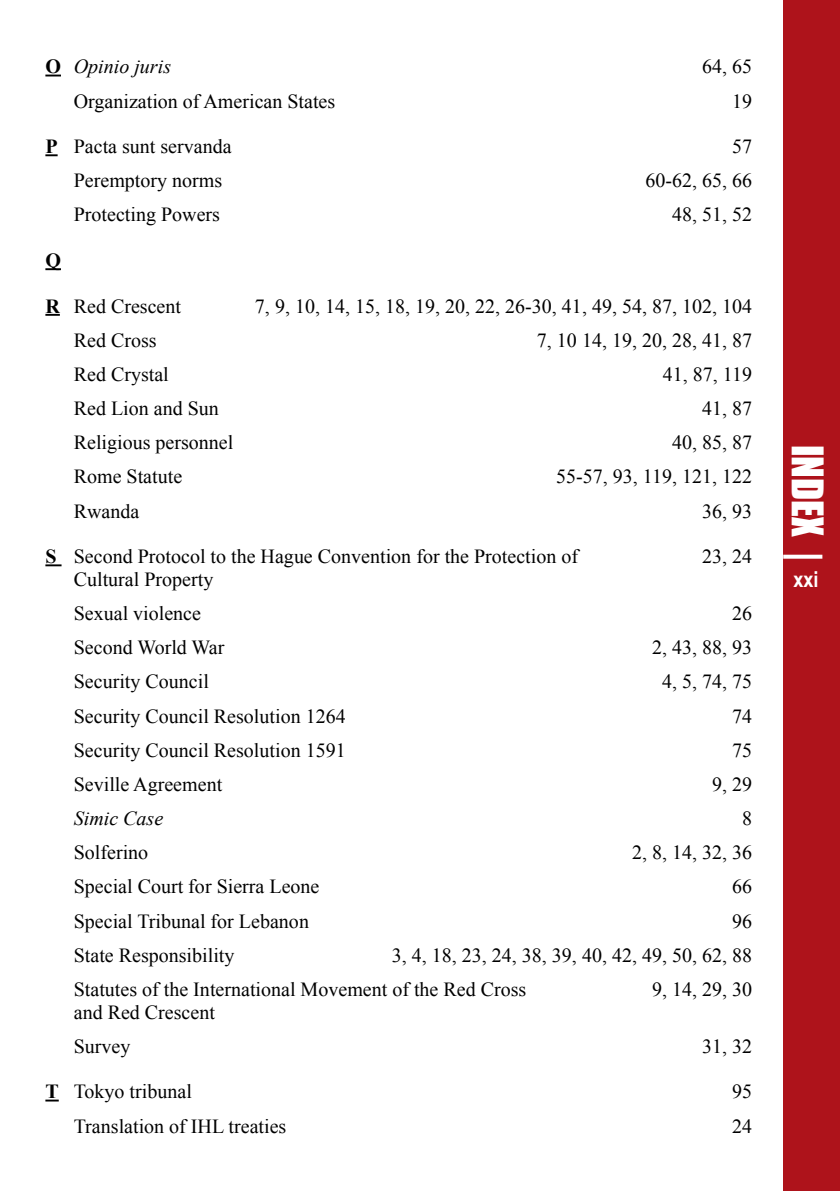
<style>
.page{position:relative;width:840px;height:1191px;background:#fff}
.page>*{position:absolute;margin:0;border:0;box-sizing:border-box;transform-origin:0 0}
.t1{font:40px "Impact";color:#fff}
.t2{font:700 22px "Arial Narrow";color:#fff}
.t3{font:20px/34.2px "Times New Roman";color:#000}
.t4{font:italic 20px "Times New Roman";color:#000}
.t5{font:700 20px "Times New Roman";color:#000}
.s1{font-weight:700;font-style:normal}
.s2{font-weight:700}
</style>
<div class="page">
<div style="left:782px;top:0;width:57px;height:1191px;background:#ae131b"></div>
<svg style="left:782px;top:554px;width:39px;height:4px"></svg>
<svg style="left:45px;top:75px;width:16px;height:1px"></svg>
<svg style="left:45px;top:154px;width:13px;height:2px"></svg>
<svg style="left:45px;top:268px;width:16px;height:2px"></svg>
<svg style="left:45px;top:314px;width:15px;height:2px"></svg>
<svg style="left:45px;top:564px;width:16px;height:2px"></svg>
<svg style="left:45px;top:1099px;width:14px;height:2px"></svg>
<p class="t4" style="left:45px;top:53px;width:127px"><span class="s1">O</span> Opinio juris</p>
<p class="t3" style="left:701px;top:49px;width:51px">64, 65</p>
<p class="t3" style="left:74px;top:83px;width:263px">Organization of American States</p>
<p class="t3" style="left:731px;top:83px;width:21px">19</p>
<p class="t3" style="left:45px;top:129px;width:188px"><span class="s2">P</span> Pacta sunt servanda</p>
<p class="t3" style="left:731px;top:129px;width:21px">57</p>
<p class="t3" style="left:74px;top:163px;width:150px">Peremptory norms</p>
<p class="t3" style="left:645px;top:163px;width:108px">60-62, 65, 66</p>
<p class="t3" style="left:74px;top:197px;width:148px">Protecting Powers</p>
<p class="t3" style="left:671px;top:197px;width:81px">48, 51, 52</p>
<p class="t5" style="left:45px;top:246px;width:17px">Q</p>
<p class="t3" style="left:45px;top:288px;width:137px"><span class="s2">R</span> Red Crescent</p>
<p class="t3" style="left:255px;top:288px;width:498px">7, 9, 10, 14, 15, 18, 19, 20, 22, 26-30, 41, 49, 54, 87, 102, 104</p>
<p class="t3" style="left:74px;top:323px;width:84px">Red Cross</p>
<p class="t3" style="left:536px;top:323px;width:216px">7, 10 14, 19, 20, 28, 41, 87</p>
<p class="t3" style="left:74px;top:357px;width:96px">Red Crystal</p>
<p class="t3" style="left:662px;top:357px;width:91px">41, 87, 119</p>
<p class="t3" style="left:74px;top:391px;width:146px">Red Lion and Sun</p>
<p class="t3" style="left:701px;top:391px;width:51px">41, 87</p>
<p class="t3" style="left:74px;top:425px;width:161px">Religious personnel</p>
<p class="t3" style="left:671px;top:425px;width:81px">40, 85, 87</p>
<p class="t3" style="left:74px;top:459px;width:110px">Rome Statute</p>
<p class="t3" style="left:555px;top:459px;width:197px">55-57, 93, 119, 121, 122</p>
<p class="t3" style="left:74px;top:493px;width:67px">Rwanda</p>
<p class="t3" style="left:701px;top:493px;width:51px">36, 93</p>
<p class="t3" style="left:45px;top:539px;width:534px"><span class="s2">S</span> Second Protocol to the Hague Convention for the Protection of</p>
<p class="t3" style="left:701px;top:539px;width:51px">23, 24</p>
<p class="t3" style="left:74px;top:562px;width:141px">Cultural Property<br>Sexual violence</p>
<p class="t3" style="left:731px;top:596px;width:21px">26</p>
<p class="t3" style="left:74px;top:630px;width:152px">Second World War</p>
<p class="t3" style="left:651px;top:630px;width:101px">2, 43, 88, 93</p>
<p class="t3" style="left:74px;top:664px;width:136px">Security Council</p>
<p class="t3" style="left:661px;top:664px;width:91px">4, 5, 74, 75</p>
<p class="t3" style="left:74px;top:698px;width:273px">Security Council Resolution 1264</p>
<p class="t3" style="left:731px;top:698px;width:21px">74</p>
<p class="t3" style="left:74px;top:732px;width:273px">Security Council Resolution 1591</p>
<p class="t3" style="left:731px;top:732px;width:21px">75</p>
<p class="t3" style="left:74px;top:767px;width:150px">Seville Agreement</p>
<p class="t3" style="left:711px;top:767px;width:41px">9, 29</p>
<p class="t4" style="left:74px;top:804px;width:91px">Simic Case</p>
<p class="t3" style="left:741px;top:801px;width:11px">8</p>
<p class="t3" style="left:74px;top:835px;width:76px">Solferino</p>
<p class="t3" style="left:631px;top:835px;width:121px">2, 8, 14, 32, 36</p>
<p class="t3" style="left:74px;top:869px;width:247px">Special Court for Sierra Leone</p>
<p class="t3" style="left:731px;top:869px;width:21px">66</p>
<p class="t3" style="left:74px;top:903px;width:236px">Special Tribunal for Lebanon</p>
<p class="t3" style="left:731px;top:903px;width:21px">96</p>
<p class="t3" style="left:74px;top:937px;width:162px">State Responsibility</p>
<p class="t3" style="left:74px;top:937px;width:679px;text-indent:318px">3, 4, 18, 23, 24, 38, 39, 40, 42, 49, 50, 62, 88<br>Statutes of the International Movement of the Red Cross</p>
<p class="t3" style="left:651px;top:971px;width:101px">9, 14, 29, 30</p>
<p class="t3" style="left:74px;top:994px;width:143px">and Red Crescent<br>Survey</p>
<p class="t3" style="left:701px;top:1028px;width:51px">31, 32</p>
<p class="t3" style="left:45px;top:1074px;width:148px"><span class="s2">T</span> Tokyo tribunal</p>
<p class="t3" style="left:731px;top:1074px;width:21px">95</p>
<p class="t3" style="left:74px;top:1108px;width:214px">Translation of IHL treaties</p>
<p class="t3" style="left:731px;top:1108px;width:21px">24</p>
<h1 class="t1" style="left:838px;top:445px;width:93px;rotate:90deg">INDEX</h1>
<p class="t2" style="left:792px;top:563px;width:27px">xxi</p>
</div>
